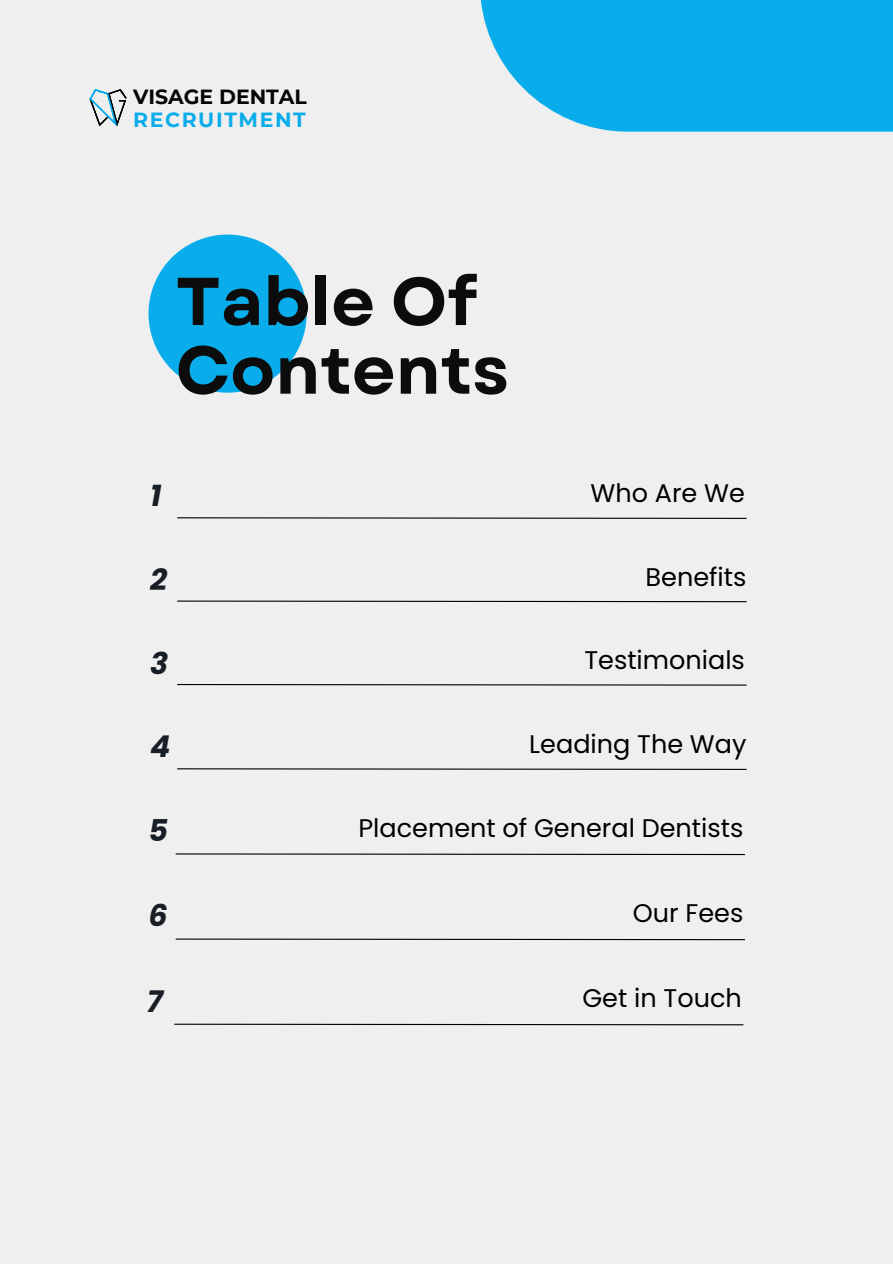
<style>
.page{position:relative;width:893px;height:1264px;background:#fff}
.page>*{position:absolute;margin:0;border:0;box-sizing:border-box;transform-origin:0 0}
.t1{font:700 67.5px/68.7px "Garet";color:#0c0c0c}
.t2{font:italic 700 30px "Poppins";color:#181e25}
.t3{font:25.5px "Poppins";color:#000}
.t4{font:700 20.4px "Montserrat";color:#050505}
.t5{font:700 20.4px "Montserrat";letter-spacing:.075em;color:#0aadeb}
</style>
<div class="page">
<div style="left:0;top:0;width:892px;height:1263px;background:#efefef"></div>
<svg style="left:148px;top:234px;width:158px;height:158px"></svg>
<svg style="left:177px;top:517px;width:570px;height:2px"></svg>
<svg style="left:177px;top:600px;width:570px;height:2px"></svg>
<svg style="left:177px;top:684px;width:570px;height:2px"></svg>
<svg style="left:177px;top:768px;width:570px;height:2px"></svg>
<svg style="left:175px;top:853px;width:570px;height:2px"></svg>
<svg style="left:175px;top:938px;width:570px;height:2px"></svg>
<svg style="left:174px;top:1023px;width:570px;height:2px"></svg>
<div style="left:480px;top:0;width:412px;height:132px;background:#0aadeb"></div>
<svg style="left:90px;top:89px;width:37px;height:37px"></svg>
<p class="t4" style="left:133px;top:84px;width:175px">VISAGE DENTAL</p>
<p class="t5" style="left:133px;top:107px;width:174px">RECRUITMENT</p>
<p class="t1" style="left:176px;top:267px;width:335px">Table Of<br>Contents</p>
<p class="t2" style="left:150px;top:474px;width:13px">1</p>
<p class="t3" style="left:590px;top:475px;width:156px">Who Are We</p>
<p class="t2" style="left:150px;top:558px;width:19px">2</p>
<p class="t3" style="left:645px;top:559px;width:102px">Benefits</p>
<p class="t2" style="left:150px;top:642px;width:20px">3</p>
<p class="t3" style="left:584px;top:642px;width:162px">Testimonials</p>
<p class="t2" style="left:150px;top:725px;width:22px">4</p>
<p class="t3" style="left:529px;top:726px;width:219px">Leading The Way</p>
<p class="t2" style="left:148px;top:809px;width:21px">5</p>
<p class="t3" style="left:358px;top:810px;width:386px">Placement of General Dentists</p>
<p class="t2" style="left:148px;top:894px;width:21px">6</p>
<p class="t3" style="left:633px;top:895px;width:112px">Our Fees</p>
<p class="t2" style="left:147px;top:980px;width:18px">7</p>
<p class="t3" style="left:582px;top:980px;width:161px">Get in Touch</p>
</div>
